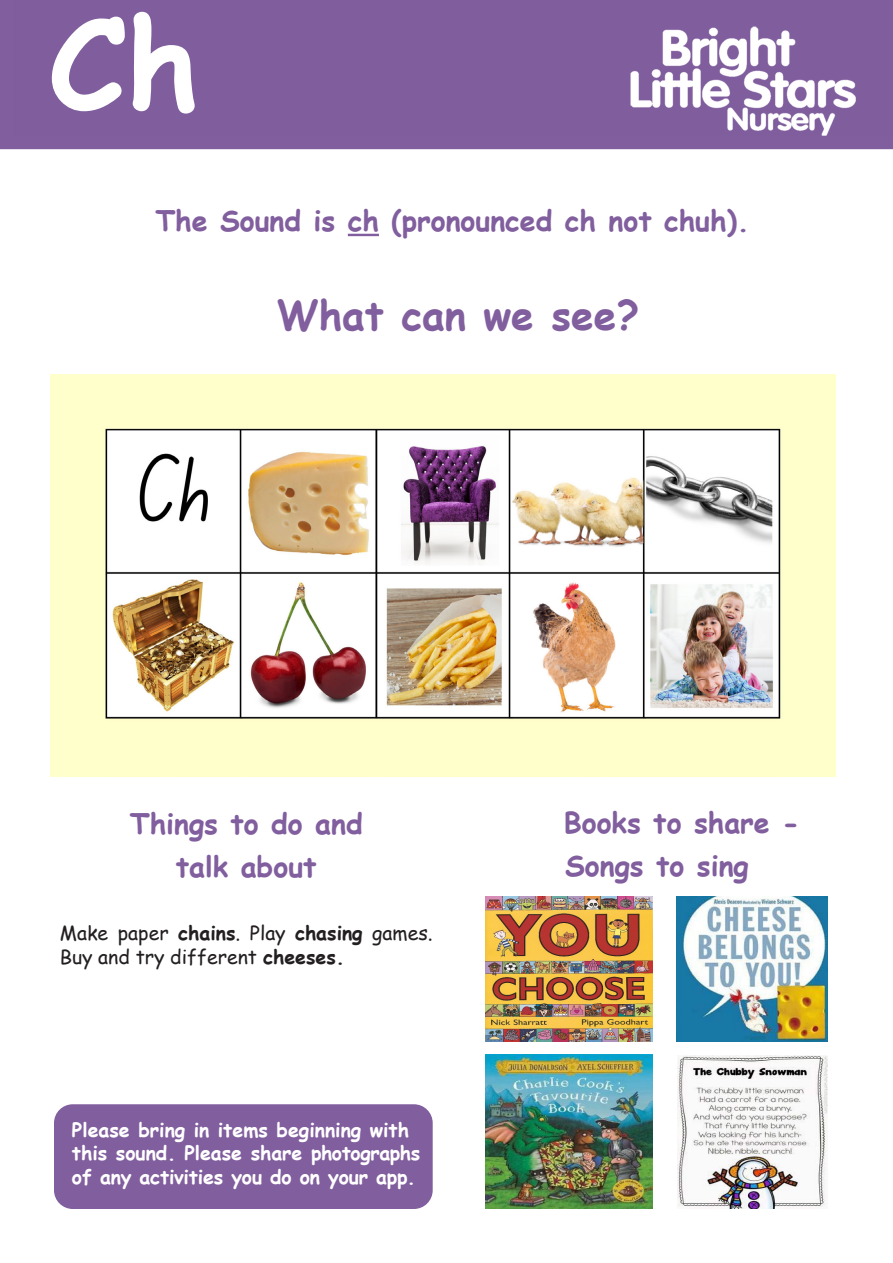
<style>
.page{position:relative;width:893px;height:1263px;background:#fff}
.page>*{position:absolute;margin:0;border:0;box-sizing:border-box;transform-origin:0 0}
.t1{font:700 125.25px "Comic Sans MS";color:#fff}
.t2{font:700 40.5px "Comic Sans MS";color:#815e9e}
.t3{font:700 28.5px "Comic Sans MS";color:#815e9e}
.t4{font:700 19.5px/23.4px "Comic Sans MS";color:#fff}
.t5{font:19.5px/23.4px "Comic Sans MS";color:#231f20}
.s1{font-weight:700}
</style>
<div class="page">
<svg style="left:0;top:0;width:893px;height:149px;background:#8767a4"></svg>
<img style="left:51px;top:375px;width:784px;height:401px">
<hr style="left:348px;top:234px;width:31px;height:2px;background:#815e9e">
<div style="left:55px;top:1105px;width:377px;height:103px;background:#815e9e;border-radius:18px"></div>
<div style="left:54px;top:1104px;width:379px;height:105px;border:2px solid #815e9e;border-radius:18px"></div>
<img style="left:485px;top:896px;width:168px;height:145px">
<img style="left:677px;top:896px;width:150px;height:145px">
<img style="left:678px;top:1055px;width:149px;height:154px">
<img style="left:485px;top:1055px;width:168px;height:154px">
<p class="t1" style="left:49px;top:-28px;width:151px">Ch</p>
<p class="t3" style="left:155px;top:200px;width:595px">The Sound is ch (pronounced ch not chuh).</p>
<p class="t2" style="left:277px;top:285px;width:364px">What can we see?</p>
<p class="t3" style="left:130px;top:802px;width:234px">Things to do and</p>
<p class="t3" style="left:176px;top:845px;width:142px">talk about</p>
<p class="t5" style="left:60px;top:921px;width:374px">Make paper <span class="s1">chains</span>. Play <span class="s1">chasing</span> games.<br>Buy and try different <span class="s1">cheeses.</span></p>
<p class="t4" style="left:72px;top:1117px;width:350px">Please bring in items beginning with this sound. Please share photographs of any activities you do on your app.</p>
<p class="t3" style="left:564px;top:801px;width:237px">Books to share -</p>
<p class="t3" style="left:565px;top:844px;width:185px">Songs to sing</p>
</div>
